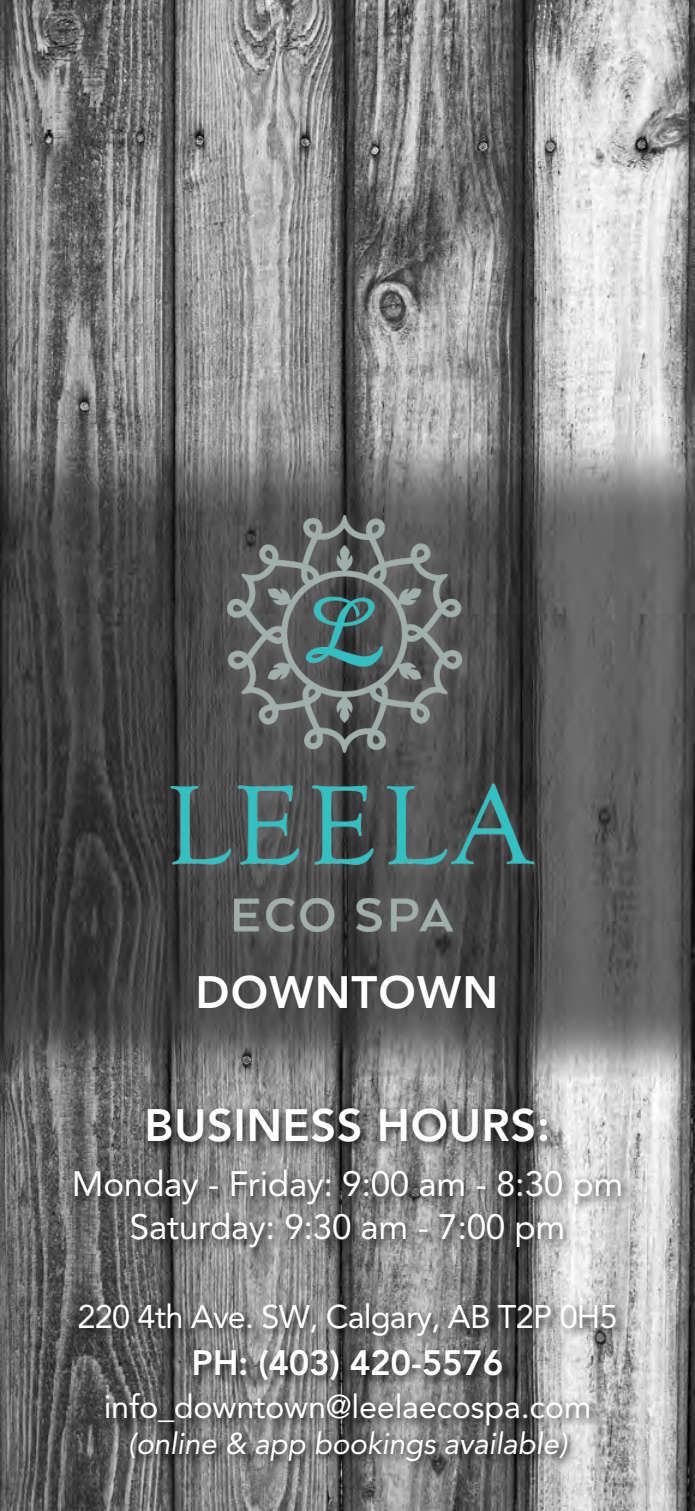
<style>
.page{position:relative;width:695px;height:1511px;background:#fff}
.page>*{position:absolute;margin:0;border:0;box-sizing:border-box;transform-origin:0 0}
.t1{font:800 45px "Avenir LT Std";letter-spacing:.01em;color:#fff}
.t2{font:35px/42.5px "Avenir LT Std";letter-spacing:-.01em;color:#fff;text-align:center}
.t3{font:800 35px "Avenir LT Std";letter-spacing:-.01em;color:#fff}
.t4{font:32.5px "Avenir LT Std";letter-spacing:-.01em;color:#fff}
.t5{font:italic 30px "Avenir LT Std";letter-spacing:-.01em;color:#fff}
</style>
<div class="page">
<img style="left:0;top:0;width:695px;height:1510px">
<img style="left:156px;top:502px;width:400px;height:450px">
<img style="left:170px;top:516px;width:365px;height:415px">
<img style="left:137px;top:1094px;width:430px;height:63px">
<img style="left:64px;top:1157px;width:575px;height:107px">
<img style="left:69px;top:1292px;width:565px;height:185px">
<h1 class="t1" style="left:195px;top:965px;width:304px">DOWNTOWN</h1>
<h1 class="t1" style="left:144px;top:1098px;width:407px">BUSINESS HOURS:</h1>
<p class="t2" style="left:72px;top:1162px;width:553px">Monday - Friday: 9:00 am - 8:30 pm<br>Saturday: 9:30 am - 7:00 pm</p>
<p class="t4" style="left:78px;top:1297px;width:542px">220 4th Ave. SW, Calgary, AB T2P 0H5</p>
<p class="t3" style="left:192px;top:1342px;width:313px">PH: (403) 420-5576</p>
<p class="t4" style="left:104px;top:1387px;width:489px">info_downtown@leelaecospa.com</p>
<p class="t5" style="left:128px;top:1425px;width:441px">(online &amp; app bookings available)</p>
</div>
